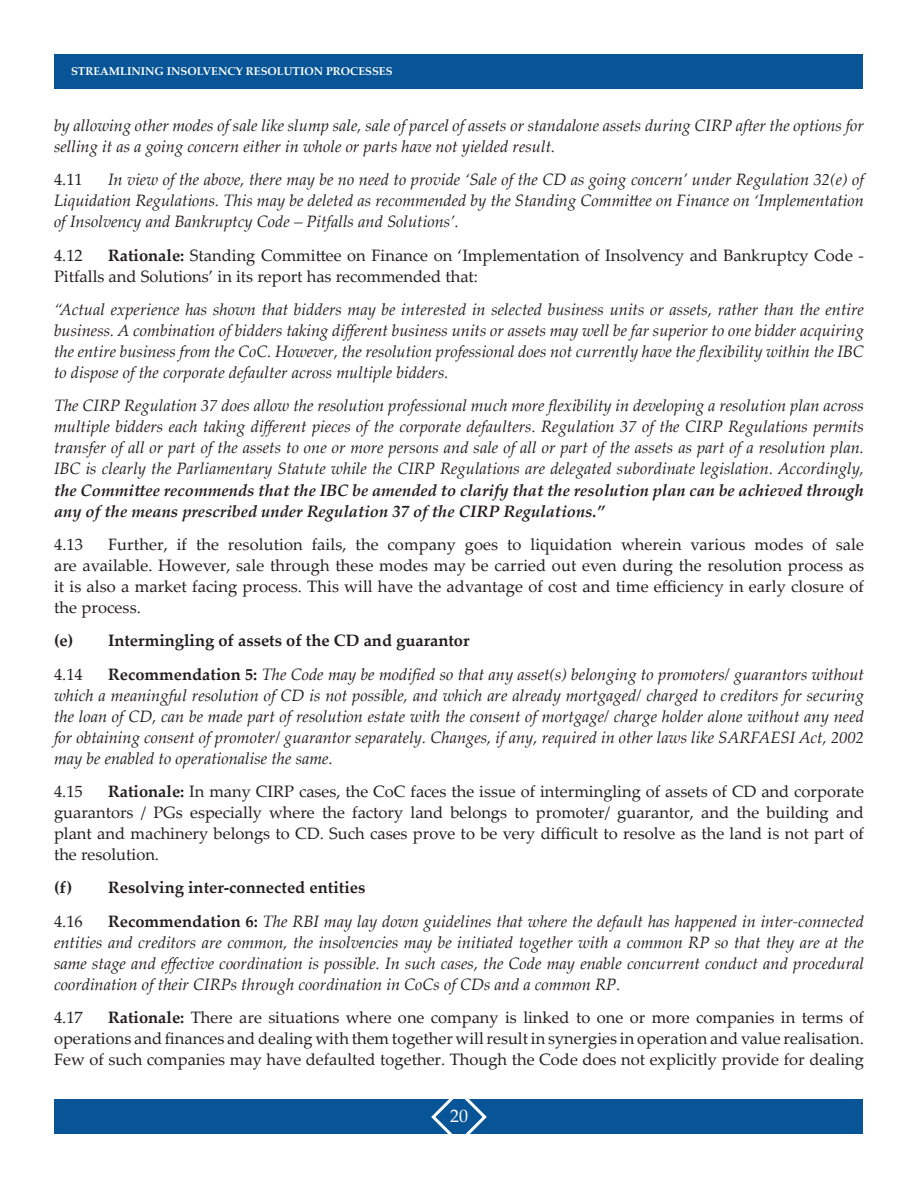
<style>
.page{position:relative;width:918px;height:1188px;background:#fff}
.page>*{position:absolute;margin:0;border:0;box-sizing:border-box;transform-origin:0 0}
.t1{font:18px "Palatino Linotype";color:#fff}
.t2{font:italic 16.5px/21px "Palatino Linotype";color:#231f20;text-align:justify}
.t3{font:16.5px/21px "Palatino Linotype";color:#231f20;text-align:justify}
.t4{font:italic 700 16.5px/21px "Palatino Linotype";color:#231f20}
.t5{font:700 16.5px "Palatino Linotype";color:#231f20}
.t6{font:700 11.25px "Palatino Linotype";color:#fff}
.s1{font-weight:700}
.s2{font-weight:700;font-style:normal}
</style>
<div class="page">
<div style="left:55px;top:54px;width:808px;height:34px;background:#075596"></div>
<div style="left:55px;top:1100px;width:808px;height:34px;background:#075596"></div>
<svg style="left:429px;top:1099px;width:60px;height:35px"></svg>
<p class="t6" style="left:71px;top:63px;width:323px">STREAMLINING INSOLVENCY RESOLUTION PROCESSES</p>
<p class="t2" style="left:54px;top:114px;width:812px">by allowing other modes of sale like slump sale, sale of parcel of assets or standalone assets during CIRP after the options for selling it as a going concern either in whole or parts have not yielded result.</p>
<p class="t3" style="left:54px;top:169px;width:30px">4.11</p>
<p class="t2" style="left:54px;top:169px;width:812px;text-indent:54px">In view of the above, there may be no need to provide ‘Sale of the CD as going concern’ under Regulation 32(e) of Liquidation Regulations. This may be deleted as recommended by the Standing Committee on Finance on ‘Implementation of Insolvency and Bankruptcy Code – Pitfalls and Solutions’.</p>
<p class="t3" style="left:54px;top:244px;width:30px">4.12</p>
<p class="t3" style="left:54px;top:244px;width:811px;text-indent:54px"><span class="s1">Rationale:</span> Standing Committee on Finance on ‘Implementation of Insolvency and Bankruptcy Code -<br>Pitfalls and Solutions’ in its report has recommended that:</p>
<p class="t2" style="left:54px;top:298px;width:812px">“Actual experience has shown that bidders may be interested in selected business units or assets, rather than the entire business. A combination of bidders taking different business units or assets may well be far superior to one bidder acquiring the entire business from the CoC. However, the resolution professional does not currently have the flexibility within the IBC to dispose of the corporate defaulter across multiple bidders.</p>
<p class="t2" style="left:54px;top:395px;width:812px">The CIRP Regulation 37 does allow the resolution professional much more flexibility in developing a resolution plan across multiple bidders each taking different pieces of the corporate defaulters. Regulation 37 of the CIRP Regulations permits transfer of all or part of the assets to one or more persons and sale of all or part of the assets as part of a resolution plan.<br>IBC is clearly the Parliamentary Statute while the CIRP Regulations are delegated subordinate legislation. Accordingly,</p>
<p class="t4" style="left:54px;top:479px;width:811px">the Committee recommends that the IBC be amended to clarify that the resolution plan can be achieved through any of the means prescribed under Regulation 37 of the CIRP Regulations.”</p>
<p class="t3" style="left:54px;top:533px;width:31px">4.13</p>
<p class="t3" style="left:54px;top:533px;width:812px;text-indent:54px">Further, if the resolution fails, the company goes to liquidation wherein various modes of sale are available. However, sale through these modes may be carried out even during the resolution process as it is also a market facing process. This will have the advantage of cost and time efficiency in early closure of the process.</p>
<p class="t5" style="left:54px;top:629px;width:417px">(e) Intermingling of assets of the CD and guarantor</p>
<p class="t3" style="left:54px;top:663px;width:30px">4.14</p>
<p class="t2" style="left:54px;top:663px;width:812px;text-indent:54px"><span class="s2">Recommendation 5:</span> The Code may be modified so that any asset(s) belonging to promoters/ guarantors without which a meaningful resolution of CD is not possible, and which are already mortgaged/ charged to creditors for securing the loan of CD, can be made part of resolution estate with the consent of mortgage/ charge holder alone without any need for obtaining consent of promoter/ guarantor separately. Changes, if any, required in other laws like SARFAESI Act, 2002 may be enabled to operationalise the same.</p>
<p class="t3" style="left:54px;top:780px;width:30px">4.15</p>
<p class="t3" style="left:54px;top:780px;width:812px;text-indent:54px"><span class="s1">Rationale:</span> In many CIRP cases, the CoC faces the issue of intermingling of assets of CD and corporate guarantors / PGs especially where the factory land belongs to promoter/ guarantor, and the building and plant and machinery belongs to CD. Such cases prove to be very difficult to resolve as the land is not part of the resolution.</p>
<p class="t5" style="left:54px;top:876px;width:313px">(f) Resolving inter-connected entities</p>
<p class="t3" style="left:54px;top:910px;width:30px">4.16</p>
<p class="t2" style="left:54px;top:910px;width:812px;text-indent:54px"><span class="s2">Recommendation 6:</span> The RBI may lay down guidelines that where the default has happened in inter-connected entities and creditors are common, the insolvencies may be initiated together with a common RP so that they are at the same stage and effective coordination is possible. In such cases, the Code may enable concurrent conduct and procedural coordination of their CIRPs through coordination in CoCs of CDs and a common RP.</p>
<p class="t3" style="left:54px;top:1006px;width:30px">4.17</p>
<p class="t3" style="left:54px;top:1006px;width:812px;text-indent:54px"><span class="s1">Rationale:</span> There are situations where one company is linked to one or more companies in terms of operations and finances and dealing with them together will result in synergies in operation and value realisation.<br>Few of such companies may have defaulted together. Though the Code does not explicitly provide for dealing</p>
<p class="t1" style="left:450px;top:1104px;width:19px">20</p>
</div>
